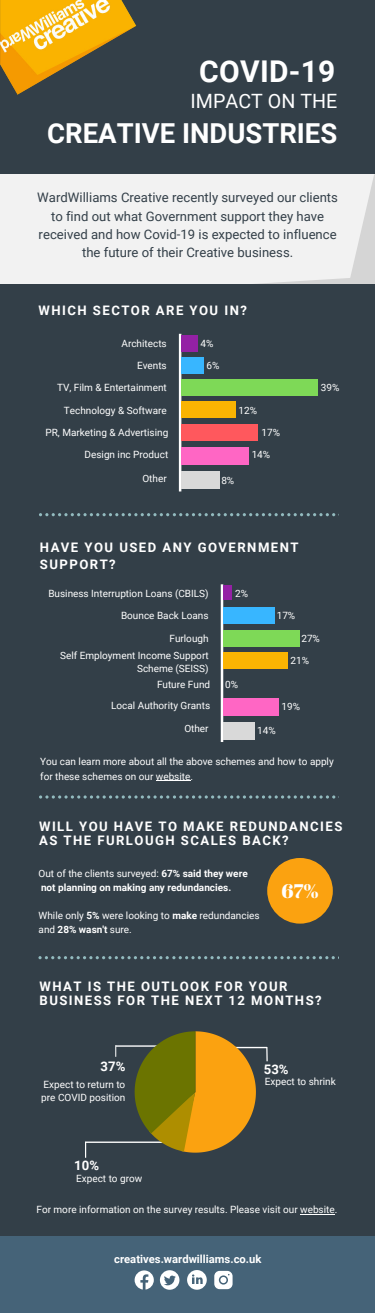
<style>
.page{position:relative;width:375px;height:1313px;background:#fff}
.page>*{position:absolute;margin:0;border:0;box-sizing:border-box;transform-origin:0 0}
.t1{font:700 30px "Roboto";letter-spacing:.01em;color:#fff}
.t2{font:700 27.5px "Roboto";color:#fff}
.t3{font:19.69px "Roboto";color:#fff}
.t4{font:19.69px "Abril Fatface";color:#fff}
.t5{font:14.94px "Arimo";color:#fff}
.t6{font:700 13.12px/14.1px "Roboto";letter-spacing:.11em;color:#fff}
.t7{font:13.12px/18.2px "Roboto";color:#333f48;text-align:center}
.t8{font:700 11.25px "Roboto";color:#fff}
.t9{font:10px/14.1px "Roboto";color:#fff}
.t10{font:700 10px/14.1px "Roboto";color:#fff}
.s1{font-weight:400}
.s2{font-weight:700}
</style>
<div class="page">
<div style="left:0;top:0;width:375px;height:1312px;background:#333f48"></div>
<div style="left:0;top:174px;width:375px;height:112px;background:#f2f2f2"></div>
<img style="left:0;top:0;width:137px;height:95px">
<svg style="left:38px;top:956px;width:297px;height:3px"></svg>
<div style="left:267px;top:858px;width:66px;height:65px;background:#fba210;border-radius:50%"></div>
<svg style="left:39px;top:795px;width:300px;height:3px"></svg>
<svg style="left:39px;top:513px;width:300px;height:3px"></svg>
<svg style="left:241px;top:174px;width:134px;height:111px"></svg>
<div style="left:0;top:285px;width:375px;height:23px;background:#333f48"></div>
<svg style="left:179px;top:334px;width:2px;height:157px"></svg>
<div style="left:181px;top:335px;width:17px;height:17px;background:#9421a5"></div>
<div style="left:181px;top:357px;width:23px;height:16px;background:#38b6ff"></div>
<div style="left:181px;top:379px;width:137px;height:16px;background:#7ed957"></div>
<div style="left:181px;top:401px;width:55px;height:17px;background:#fab402"></div>
<div style="left:181px;top:424px;width:76px;height:16px;background:#ff585d"></div>
<div style="left:181px;top:447px;width:68px;height:18px;background:#ff66c4"></div>
<div style="left:181px;top:471px;width:38px;height:18px;background:#d9d9d9"></div>
<svg style="left:221px;top:584px;width:2px;height:158px"></svg>
<div style="left:223px;top:586px;width:9px;height:14px;background:#9421a5"></div>
<div style="left:223px;top:607px;width:51px;height:17px;background:#38b6ff"></div>
<div style="left:223px;top:630px;width:76px;height:16px;background:#7ed957"></div>
<div style="left:223px;top:652px;width:65px;height:16px;background:#fab402"></div>
<div style="left:223px;top:697px;width:56px;height:18px;background:#ff66c4"></div>
<div style="left:223px;top:722px;width:31px;height:17px;background:#d9d9d9"></div>
<div style="left:0;top:1236px;width:375px;height:76px;background:#456378"></div>
<svg style="left:85px;top:1031px;width:183px;height:126px"></svg>
<svg style="left:135px;top:1270px;width:19px;height:19px"></svg>
<svg style="left:160px;top:1270px;width:19px;height:19px"></svg>
<svg style="left:187px;top:1270px;width:20px;height:19px"></svg>
<svg style="left:214px;top:1270px;width:19px;height:19px"></svg>
<hr style="left:156px;top:780px;width:34px;height:1px;background:#fff">
<hr style="left:300px;top:1214px;width:35px;height:1px;background:#fff">
<h1 class="t1" style="left:199px;top:50px;width:138px">COVID-19</h1>
<h3 class="t3" style="left:191px;top:87px;width:148px">IMPACT ON THE</h3>
<h2 class="t2" style="left:47px;top:114px;width:292px">CREATIVE INDUSTRIES</h2>
<h3 class="t7" style="left:37px;top:188px;width:302px">WardWilliams Creative recently surveyed our clients to find out what Government support they have received and how Covid-19 is expected to influence the future of their Creative business.</h3>
<h3 class="t6" style="left:39px;top:302px;width:210px">WHICH SECTOR ARE YOU IN?</h3>
<p class="t9" style="left:121px;top:336px;width:47px">Architects</p>
<p class="t9" style="left:137px;top:358px;width:31px">Events</p>
<p class="t9" style="left:57px;top:380px;width:111px">TV, Film &amp; Entertainment</p>
<p class="t9" style="left:64px;top:402px;width:104px">Technology &amp; Software</p>
<p class="t9" style="left:45px;top:425px;width:124px">PR, Marketing &amp; Advertising</p>
<p class="t9" style="left:85px;top:447px;width:85px">Design inc Product</p>
<p class="t9" style="left:142px;top:470px;width:26px">Other</p>
<p class="t9" style="left:200px;top:336px;width:14px">4%</p>
<p class="t9" style="left:207px;top:358px;width:14px">6%</p>
<p class="t9" style="left:239px;top:402px;width:20px">12%</p>
<p class="t9" style="left:261px;top:425px;width:20px">17%</p>
<p class="t9" style="left:252px;top:447px;width:20px">14%</p>
<p class="t9" style="left:221px;top:473px;width:14px">8%</p>
<p class="t9" style="left:321px;top:380px;width:20px">39%</p>
<h3 class="t6" style="left:40px;top:538px;width:260px;line-height:16.9px">HAVE YOU USED ANY GOVERNMENT<br>SUPPORT?</h3>
<p class="t9" style="left:48px;top:586px;width:162px">Business Interruption Loans (CBILS)</p>
<p class="t9" style="left:121px;top:608px;width:89px">Bounce Back Loans</p>
<p class="t9" style="left:60px;top:629px;width:150px;line-height:17.4px;text-align:right">Furlough<br>Self Employment Income Support</p>
<p class="t9" style="left:137px;top:660px;width:75px;line-height:15.8px;text-align:right">Scheme (SEISS)<br>Future Fund</p>
<p class="t9" style="left:111px;top:697px;width:101px">Local Authority Grants</p>
<p class="t9" style="left:184px;top:721px;width:26px">Other</p>
<p class="t9" style="left:235px;top:586px;width:14px">2%</p>
<p class="t9" style="left:225px;top:677px;width:14px">0%</p>
<p class="t9" style="left:277px;top:608px;width:20px">17%</p>
<p class="t9" style="left:290px;top:626px;width:31px;line-height:21.9px;text-indent:11px">27%<br>21%</p>
<p class="t9" style="left:281px;top:699px;width:20px">19%</p>
<p class="t9" style="left:257px;top:723px;width:20px">14%</p>
<p class="t9" style="left:40px;top:754px;width:295px">You can learn more about all the above schemes and how to apply for these schemes on our website.</p>
<h3 class="t6" style="left:39px;top:818px;width:305px">WILL YOU HAVE TO MAKE REDUNDANCIES<br>AS THE FURLOUGH SCALES BACK?</h3>
<p class="t10" style="left:39px;top:865px;width:211px"><span class="s1">Out of the clients surveyed:</span> 67% said they were not planning on making any redundancies.</p>
<p class="t9" style="left:39px;top:907px;width:223px">While only <span class="s2">5%</span> were looking to <span class="s2">make</span> redundancies and <span class="s2">28% wasn't</span> sure.</p>
<h3 class="t4" style="left:281px;top:877px;width:39px">67%</h3>
<h3 class="t6" style="left:40px;top:979px;width:284px">WHAT IS THE OUTLOOK FOR YOUR<br>BUSINESS FOR THE NEXT 12 MONTHS?</h3>
<h3 class="t5" style="left:96px;top:1056px;width:31px">37%</h3>
<h3 class="t6" style="left:101px;top:1059px;width:26px">37%</h3>
<p class="t9" style="left:41px;top:1077px;width:86px;line-height:13.1px">Expect to return to pre COVID position</p>
<p class="t9" style="left:265px;top:1074px;width:73px">Expect to shrink</p>
<h3 class="t6" style="left:264px;top:1061px;width:26px">53%</h3>
<h3 class="t6" style="left:74px;top:1157px;width:26px">10%</h3>
<p class="t9" style="left:76px;top:1171px;width:68px">Expect to grow</p>
<p class="t9" style="left:36px;top:1202px;width:302px">For more information on the survey results. Please visit our website.</p>
<p class="t8" style="left:114px;top:1250px;width:149px">creatives.wardwilliams.co.uk</p>
</div>
